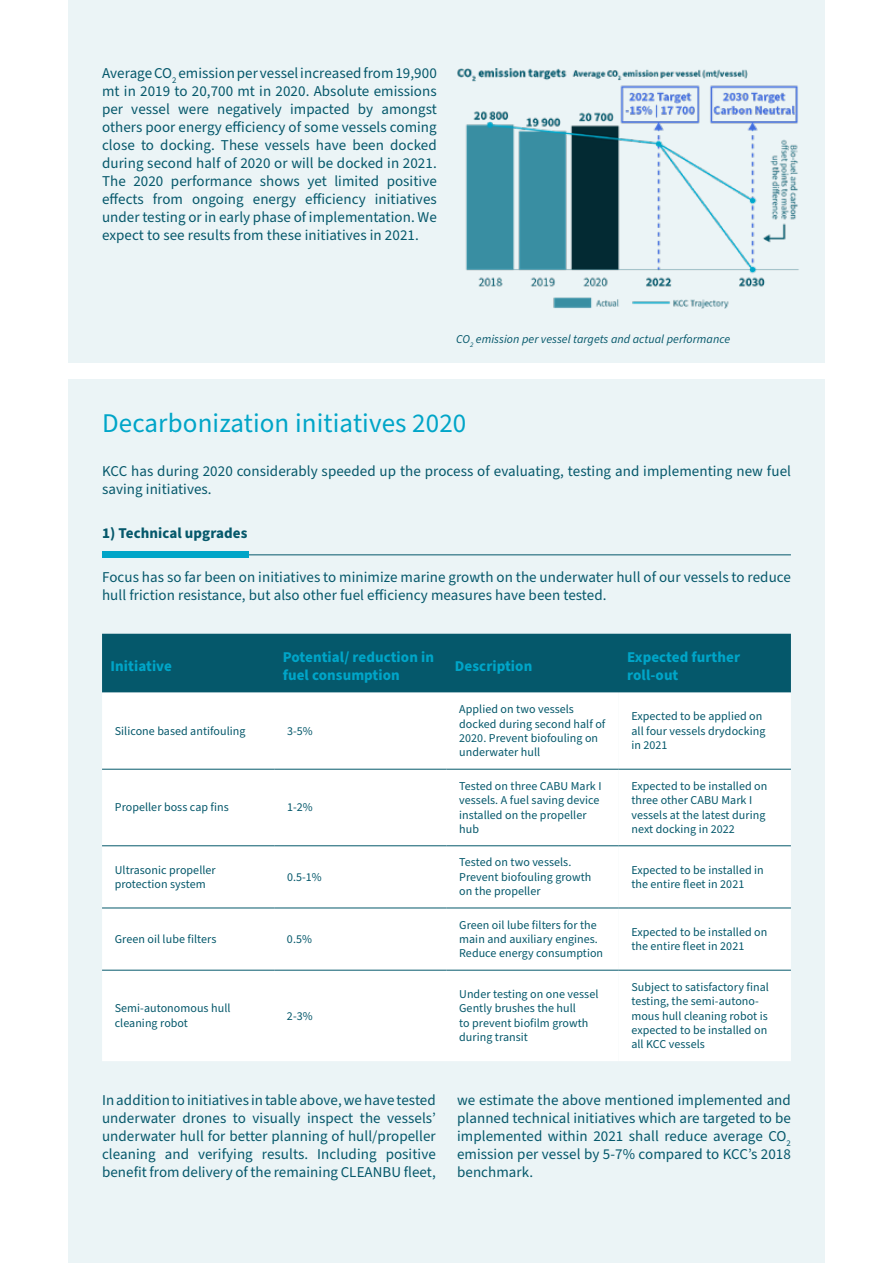
<style>
.page{position:relative;width:893px;height:1263px;background:#fff}
.page>*{position:absolute;margin:0;border:0;box-sizing:border-box;transform-origin:0 0}
.t1{font:27px "Source Sans Pro";letter-spacing:.005em;color:#00a5c8}
.t2{font:15px/18px "Source Sans Pro";letter-spacing:.005em;color:#05586b;text-align:justify}
.t3{font:700 15px/18px "Source Sans Pro";letter-spacing:.005em;color:#00a5c8}
.t4{font:700 15px "Source Sans Pro";letter-spacing:.005em;color:#05586b}
.t5{font:12px/14.4px "Source Sans Pro";letter-spacing:.005em;color:#05586b}
.t6{font:italic 12px "Source Sans Pro";letter-spacing:.005em;color:#05586b}
</style>
<div class="page">
<div style="left:68px;top:0;width:757px;height:363px;background:#ebf4f6"></div>
<img style="left:457px;top:68px;width:342px;height:241px">
<div style="left:68px;top:380px;width:757px;height:883px;background:#ebf4f6"></div>
<hr style="left:102px;top:555px;width:689px;height:1px;background:#05586b">
<div style="left:102px;top:551px;width:146px;height:7px;background:#00a5c8"></div>
<div style="left:102px;top:634px;width:689px;height:59px;background:#05586b"></div>
<div style="left:102px;top:693px;width:517px;height:368px;background:#fff"></div>
<div style="left:619px;top:693px;width:172px;height:368px;background:#fff"></div>
<hr style="left:102px;top:908px;width:172px;height:1px;background:#05586b">
<hr style="left:274px;top:908px;width:172px;height:1px;background:#05586b">
<hr style="left:446px;top:908px;width:173px;height:1px;background:#05586b">
<hr style="left:619px;top:908px;width:172px;height:1px;background:#05586b">
<hr style="left:102px;top:769px;width:172px;height:1px;background:#05586b">
<hr style="left:274px;top:769px;width:172px;height:1px;background:#05586b">
<hr style="left:446px;top:769px;width:173px;height:1px;background:#05586b">
<hr style="left:619px;top:769px;width:172px;height:1px;background:#05586b">
<hr style="left:102px;top:845px;width:172px;height:1px;background:#05586b">
<hr style="left:274px;top:845px;width:172px;height:1px;background:#05586b">
<hr style="left:446px;top:845px;width:173px;height:1px;background:#05586b">
<hr style="left:619px;top:845px;width:172px;height:1px;background:#05586b">
<hr style="left:102px;top:970px;width:172px;height:1px;background:#05586b">
<hr style="left:274px;top:970px;width:172px;height:1px;background:#05586b">
<hr style="left:446px;top:970px;width:173px;height:1px;background:#05586b">
<hr style="left:619px;top:970px;width:172px;height:1px;background:#05586b">
<p class="t2" style="left:102px;top:65px;width:336px">Average CO<sub>2</sub> emission per vessel increased from 19,900 mt in 2019 to 20,700 mt in 2020. Absolute emissions per vessel were negatively impacted by amongst others poor energy efficiency of some vessels coming close to docking. These vessels have been docked during second half of 2020 or will be docked in 2021.<br>The 2020 performance shows yet limited positive effects from ongoing energy efficiency initiatives under testing or in early phase of implementation. We expect to see results from these initiatives in 2021.</p>
<p class="t6" style="left:456px;top:331px;width:276px">CO<sub>2</sub> emission per vessel targets and actual performance</p>
<h1 class="t1" style="left:102px;top:405px;width:366px">Decarbonization initiatives 2020</h1>
<p class="t2" style="left:102px;top:462px;width:690px">KCC has during 2020 considerably speeded up the process of evaluating, testing and implementing new fuel saving initiatives.</p>
<p class="t4" style="left:102px;top:523px;width:147px">1) Technical upgrades</p>
<p class="t2" style="left:102px;top:568px;width:690px">Focus has so far been on initiatives to minimize marine growth on the underwater hull of our vessels to reduce hull friction resistance, but also other fuel efficiency measures have been tested.</p>
<p class="t3" style="left:111px;top:657px;width:63px">Initiative</p>
<p class="t3" style="left:283px;top:648px;width:153px">Potential/ reduction in fuel consumption</p>
<p class="t3" style="left:455px;top:657px;width:79px">Description</p>
<p class="t3" style="left:627px;top:648px;width:114px">Expected further roll-out</p>
<p class="t5" style="left:115px;top:724px;width:132px">Silicone based antifouling</p>
<p class="t5" style="left:287px;top:724px;width:27px">3-5%</p>
<p class="t5" style="left:115px;top:801px;width:116px">Propeller boss cap fins</p>
<p class="t5" style="left:287px;top:801px;width:27px">1-2%</p>
<p class="t5" style="left:115px;top:863px;width:102px">Ultrasonic propeller protection system</p>
<p class="t5" style="left:287px;top:870px;width:36px">0.5-1%</p>
<p class="t5" style="left:115px;top:932px;width:103px">Green oil lube filters</p>
<p class="t5" style="left:287px;top:932px;width:27px">0.5%</p>
<p class="t5" style="left:115px;top:1001px;width:117px">Semi-autonomous hull cleaning robot</p>
<p class="t5" style="left:287px;top:1009px;width:27px">2-3%</p>
<p class="t5" style="left:459px;top:702px;width:148px">Applied on two vessels docked during second half of<br>2020. Prevent biofouling on underwater hull</p>
<p class="t5" style="left:631px;top:710px;width:136px">Expected to be applied on all four vessels drydocking in 2021</p>
<p class="t5" style="left:459px;top:779px;width:144px">Tested on three CABU Mark I vessels. A fuel saving device installed on the propeller hub</p>
<p class="t5" style="left:631px;top:779px;width:137px">Expected to be installed on three other CABU Mark I vessels at the latest during next docking in 2022</p>
<p class="t5" style="left:459px;top:856px;width:134px">Tested on two vessels.<br>Prevent biofouling growth on the propeller</p>
<p class="t5" style="left:631px;top:863px;width:134px">Expected to be installed in the entire fleet in 2021</p>
<p class="t5" style="left:459px;top:918px;width:145px">Green oil lube filters for the main and auxiliary engines.<br>Reduce energy consumption</p>
<p class="t5" style="left:631px;top:925px;width:137px">Expected to be installed on the entire fleet in 2021</p>
<p class="t5" style="left:459px;top:987px;width:141px">Under testing on one vessel<br>Gently brushes the hull<br>to prevent biofilm growth during transit</p>
<p class="t5" style="left:631px;top:980px;width:139px">Subject to satisfactory final testing, the semi-autono&shy;mous hull cleaning robot is expected to be installed on all KCC vessels</p>
<p class="t2" style="left:102px;top:1091px;width:335px">In addition to initiatives in table above, we have tested underwater drones to visually inspect the vessels’ underwater hull for better planning of hull/propeller cleaning and verifying results. Including positive benefit from delivery of the remaining CLEANBU fleet,</p>
<p class="t2" style="left:457px;top:1091px;width:335px">we estimate the above mentioned implemented and planned technical initiatives which are targeted to be implemented within 2021 shall reduce average CO<sub>2 </sub>emission per vessel by 5-7% compared to KCC’s 2018 benchmark.</p>
</div>
